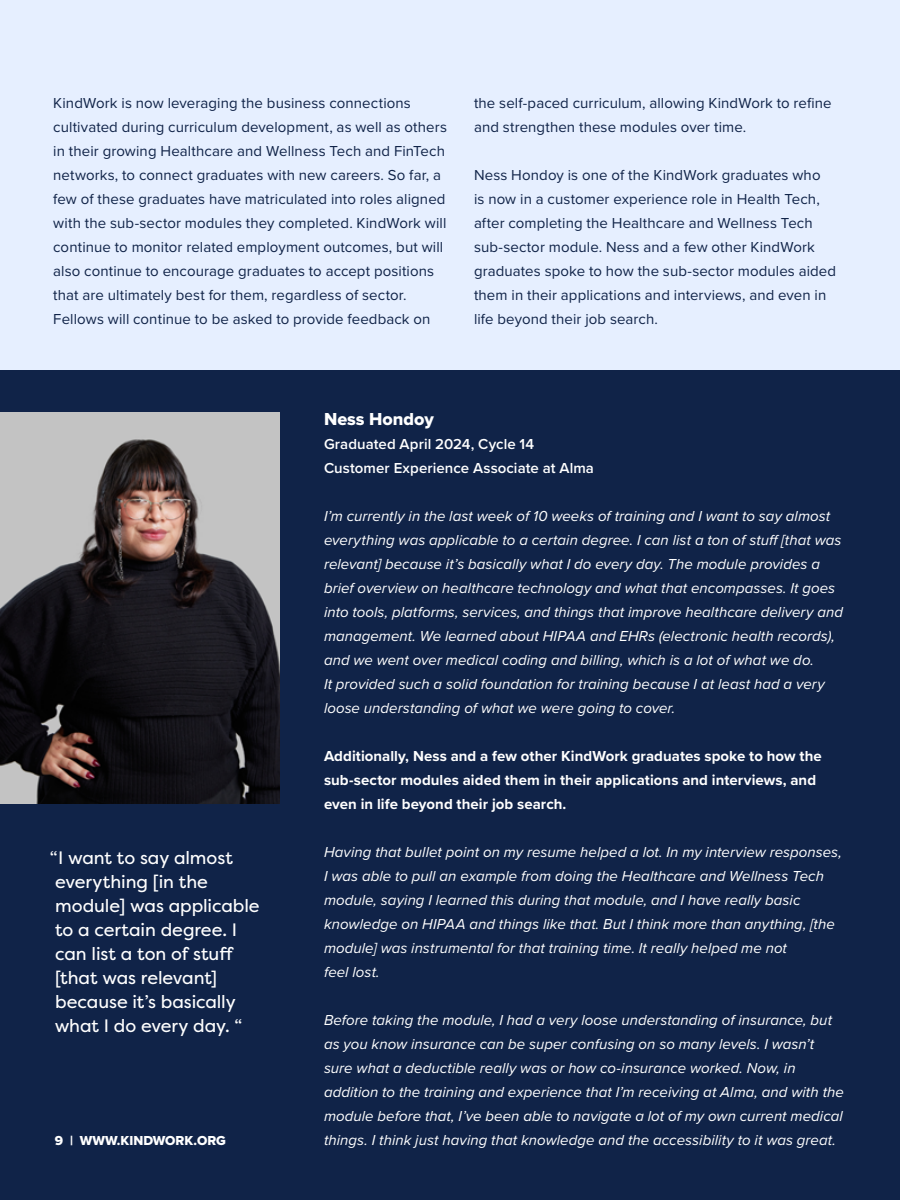
<style>
.page{position:relative;width:900px;height:1200px;background:#e6efff}
.page>*{position:absolute;margin:0;border:0;box-sizing:border-box;transform-origin:0 0}
.t1{font:18px/24px "Filson Pro";letter-spacing:-.005em;color:#fff}
.t2{font:18px "Proxima Nova Extrabld";color:#fff}
.t3{font:italic 15px/24px "Proxima Nova";letter-spacing:.005em;color:#fff}
.t4{font:15px/24px "Proxima Nova";letter-spacing:.005em;color:#102348}
.t5{font:700 15px/24px "Proxima Nova";letter-spacing:.005em;color:#fff}
.t6{font:600 15px/24px "Proxima Nova";letter-spacing:.005em;color:#fff}
.t7{font:13.5px "Proxima Nova Extrabld";color:#fff}
</style>
<div class="page">
<div style="left:0;top:370px;width:900px;height:830px;background:#102348"></div>
<img style="left:0;top:412px;width:280px;height:391px">
<p class="t4" style="left:53px;top:90px;width:395px">KindWork is now leveraging the business connections cultivated during curriculum development, as well as others in their growing Healthcare and Wellness Tech and FinTech networks, to connect graduates with new careers. So far, a few of these graduates have matriculated into roles aligned with the sub-sector modules they completed. KindWork will continue to monitor related employment outcomes, but will also continue to encourage graduates to accept positions that are ultimately best for them, regardless of sector.<br>Fellows will continue to be asked to provide feedback on</p>
<p class="t4" style="left:474px;top:90px;width:359px">the self-paced curriculum, allowing KindWork to refine and strengthen these modules over time.</p>
<p class="t4" style="left:474px;top:162px;width:364px">Ness Hondoy is one of the KindWork graduates who<br>is now in a customer experience role in Health Tech, after completing the Healthcare and Wellness Tech sub-sector module. Ness and a few other KindWork graduates spoke to how the sub-sector modules aided them in their applications and interviews, and even in life beyond their job search.</p>
<p class="t1" style="left:50px;top:845px;width:211px">“I want to say almost everything [in the module] was applicable to a certain degree. I can list a ton of stuff [that was relevant] because it’s basically what I do every day. “</p>
<p class="t7" style="left:55px;top:1130px;width:173px">9 | WWW.KINDWORK.ORG</p>
<p class="t2" style="left:324px;top:406px;width:111px">Ness Hondoy</p>
<p class="t6" style="left:324px;top:432px;width:272px">Graduated April 2024, Cycle 14<br>Customer Experience Associate at Alma</p>
<p class="t3" style="left:324px;top:503px;width:521px">I’m currently in the last week of 10 weeks of training and I want to say almost everything was applicable to a certain degree. I can list a ton of stuff [that was relevant] because it’s basically what I do every day. The module provides a brief overview on healthcare technology and what that encompasses. It goes into tools, platforms, services, and things that improve healthcare delivery and management. We learned about HIPAA and EHRs (electronic health records), and we went over medical coding and billing, which is a lot of what we do.<br>It provided such a solid foundation for training because I at least had a very loose understanding of what we were going to cover.</p>
<p class="t5" style="left:324px;top:744px;width:499px">Additionally, Ness and a few other KindWork graduates spoke to how the sub-sector modules aided them in their applications and interviews, and even in life beyond their job search.</p>
<p class="t3" style="left:324px;top:839px;width:519px">Having that bullet point on my resume helped a lot. In my interview responses, I was able to pull an example from doing the Healthcare and Wellness Tech module, saying I learned this during that module, and I have really basic knowledge on HIPAA and things like that. But I think more than anything, [the module] was instrumental for that training time. It really helped me not<br>feel lost.</p>
<p class="t3" style="left:324px;top:1007px;width:521px">Before taking the module, I had a very loose understanding of insurance, but as you know insurance can be super confusing on so many levels. I wasn’t sure what a deductible really was or how co-insurance worked. Now, in addition to the training and experience that I’m receiving at Alma, and with the module before that, I’ve been able to navigate a lot of my own current medical things. I think just having that knowledge and the accessibility to it was great.</p>
</div>
